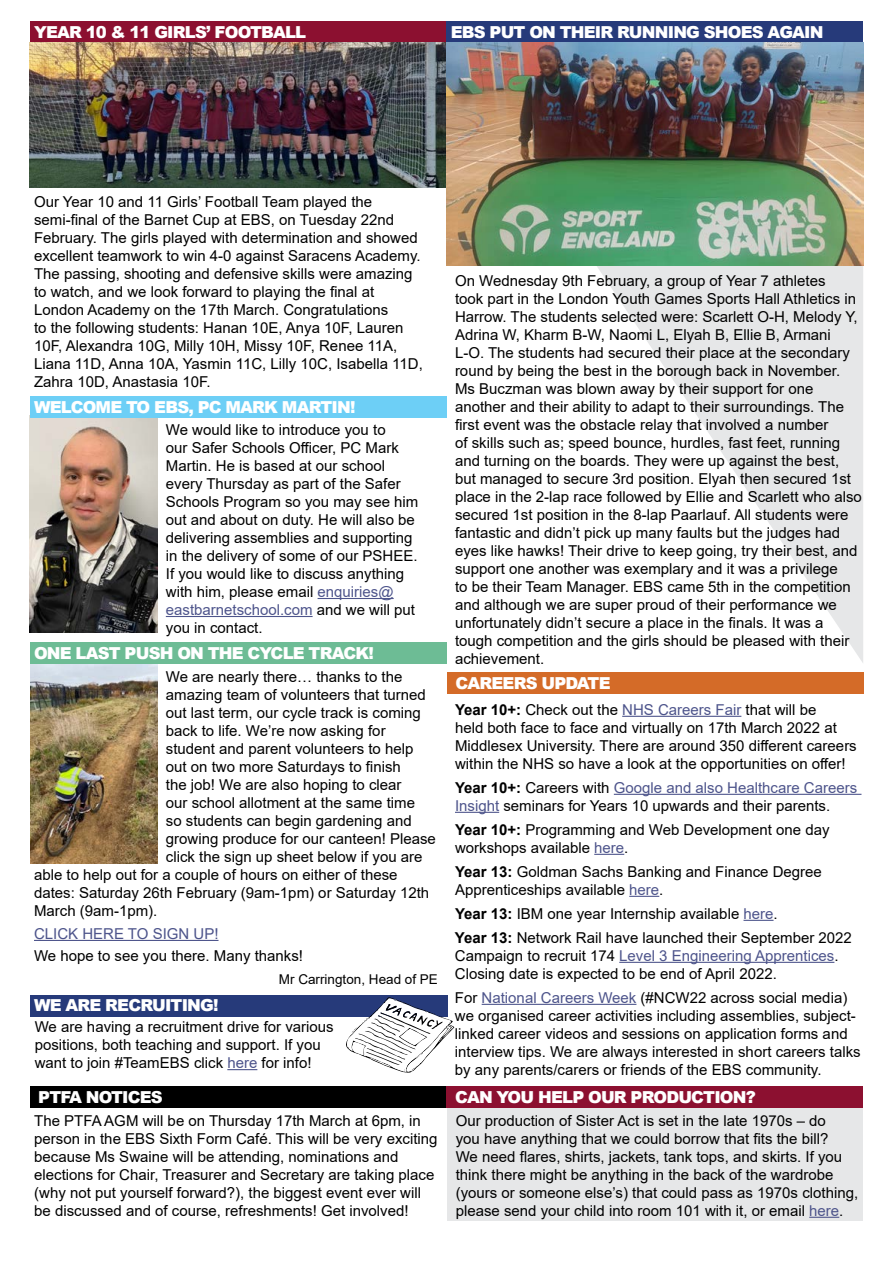
<style>
.page{position:relative;width:893px;height:1263px;background:#fff}
.page>*{position:absolute;margin:0;border:0;box-sizing:border-box;transform-origin:0 0}
.t1{font:900 16.5px "Arial";letter-spacing:-.05em;color:#fff}
.t2{font:15px/18px "Arial";color:#000}
.t3{font:15px "Arial";color:#4d548b}
.t4{font:13.5px "Arial";color:#000}
.s1{color:#4d548b}
.s2{font-weight:700}
</style>
<div class="page">
<svg style="left:446px;top:42px;width:417px;height:622px"></svg>
<div style="left:30px;top:21px;width:416px;height:22px;background:#8c1030"></div>
<div style="left:30px;top:642px;width:416px;height:22px;background:#6dbc95"></div>
<div style="left:446px;top:22px;width:417px;height:20px;background:#263a7a"></div>
<hr style="left:622px;top:716px;width:119px;height:1px;background:#4d548b">
<hr style="left:614px;top:794px;width:247px;height:1px;background:#4d548b">
<hr style="left:455px;top:812px;width:44px;height:1px;background:#4d548b">
<hr style="left:594px;top:854px;width:30px;height:1px;background:#4d548b">
<hr style="left:629px;top:896px;width:30px;height:1px;background:#4d548b">
<hr style="left:743px;top:920px;width:30px;height:1px;background:#4d548b">
<hr style="left:619px;top:962px;width:215px;height:1px;background:#4d548b">
<hr style="left:482px;top:1004px;width:154px;height:1px;background:#4d548b">
<div style="left:447px;top:672px;width:417px;height:22px;background:#d46b28"></div>
<div style="left:30px;top:1087px;width:416px;height:21px;background:#000"></div>
<hr style="left:34px;top:940px;width:185px;height:1px;background:#4d548b">
<hr style="left:318px;top:598px;width:76px;height:1px;background:#4d548b">
<hr style="left:166px;top:616px;width:147px;height:1px;background:#4d548b">
<img style="left:30px;top:43px;width:416px;height:144px">
<img style="left:446px;top:43px;width:417px;height:222px">
<img style="left:30px;top:418px;width:127px;height:215px">
<div style="left:30px;top:397px;width:417px;height:21px;background:#6dcff6"></div>
<img style="left:30px;top:664px;width:127px;height:199px">
<div style="left:447px;top:1108px;width:416px;height:112px;background:#e6e7e8"></div>
<hr style="left:809px;top:1217px;width:30px;height:1px;background:#4d548b">
<div style="left:446px;top:1087px;width:417px;height:21px;background:#8c1030"></div>
<hr style="left:227px;top:1069px;width:30px;height:1px;background:#4d548b">
<div style="left:30px;top:995px;width:417px;height:21px;background:#263a7a"></div>
<svg style="left:345px;top:997px;width:109px;height:76px"></svg>
<p class="t1" style="left:34px;top:20px;width:274px">YEAR 10 &amp; 11 GIRLS’ FOOTBALL</p>
<p class="t1" style="left:451px;top:20px;width:374px">EBS PUT ON THEIR RUNNING SHOES AGAIN</p>
<p class="t2" style="left:34px;top:192px;width:390px">Our Year 10 and 11 Girls’ Football Team played the semi-final of the Barnet Cup at EBS, on Tuesday 22nd February. The girls played with determination and showed excellent teamwork to win 4-0 against Saracens Academy.<br>The passing, shooting and defensive skills were amazing to watch, and we look forward to playing the final at London Academy on the 17th March. Congratulations<br>to the following students: Hanan 10E, Anya 10F, Lauren 10F, Alexandra 10G, Milly 10H, Missy 10F, Renee 11A, Liana 11D, Anna 10A, Yasmin 11C, Lilly 10C, Isabella 11D, Zahra 10D, Anastasia 10F.</p>
<p class="t1" style="left:34px;top:395px;width:323px">WELCOME TO EBS, PC MARK MARTIN!</p>
<p class="t2" style="left:166px;top:420px;width:254px">We would like to introduce you to<br>our Safer Schools Officer, PC Mark Martin. He is based at our school every Thursday as part of the Safer Schools Program so you may see him out and about on duty. He will also be delivering assemblies and supporting in the delivery of some of our PSHEE.<br>If you would like to discuss anything with him, please email <span class="s1">enquiries@ eastbarnetschool.com</span> and we will put you in contact.</p>
<p class="t1" style="left:34px;top:641px;width:341px">ONE LAST PUSH ON THE CYCLE TRACK!</p>
<p class="t2" style="left:166px;top:668px;width:238px">We are nearly there… thanks to the</p>
<p class="t2" style="left:166px;top:686px;width:262px">amazing team of volunteers that turned</p>
<p class="t2" style="left:166px;top:704px;width:257px">out last term, our cycle track is coming</p>
<p class="t2" style="left:166px;top:722px;width:221px">back to life. We’re now asking for</p>
<p class="t2" style="left:166px;top:740px;width:249px">student and parent volunteers to help</p>
<p class="t2" style="left:166px;top:758px;width:237px">out on two more Saturdays to finish</p>
<p class="t2" style="left:166px;top:776px;width:237px">the job! We are also hoping to clear</p>
<p class="t2" style="left:166px;top:794px;width:251px">our school allotment at the same time</p>
<p class="t2" style="left:166px;top:812px;width:247px">so students can begin gardening and</p>
<p class="t2" style="left:166px;top:830px;width:272px">growing produce for our canteen! Please</p>
<p class="t2" style="left:166px;top:848px;width:258px">click the sign up sheet below if you are</p>
<p class="t2" style="left:34px;top:866px;width:365px">able to help out for a couple of hours on either of these</p>
<p class="t2" style="left:34px;top:884px;width:397px">dates: Saturday 26th February (9am-1pm) or Saturday 12th</p>
<p class="t2" style="left:34px;top:902px;width:125px">March (9am-1pm).</p>
<p class="t3" style="left:34px;top:923px;width:186px">CLICK HERE TO SIGN UP!</p>
<p class="t2" style="left:34px;top:947px;width:271px">We hope to see you there. Many thanks!</p>
<p class="t4" style="left:279px;top:970px;width:161px">Mr Carrington, Head of PE</p>
<p class="t1" style="left:34px;top:993px;width:186px">WE ARE RECRUITING!</p>
<p class="t2" style="left:35px;top:1018px;width:300px">We are having a recruitment drive for various positions, both teaching and support. If you want to join #TeamEBS click <span class="s1">here</span> for info!</p>
<p class="t1" style="left:38px;top:1085px;width:126px">PTFA NOTICES</p>
<p class="t2" style="left:34px;top:1111px;width:405px">The PTFA AGM will be on Thursday 17th March at 6pm, in person in the EBS Sixth Form Café. This will be very exciting because Ms Swaine will be attending, nominations and elections for Chair, Treasurer and Secretary are taking place (why not put yourself forward?), the biggest event ever will be discussed and of course, refreshments! Get involved!</p>
<p class="t2" style="left:455px;top:271px;width:408px">On Wednesday 9th February, a group of Year 7 athletes<br>took part in the London Youth Games Sports Hall Athletics in Harrow. The students selected were: Scarlett O-H, Melody Y, Adrina W, Kharm B-W, Naomi L, Elyah B, Ellie B, Armani L-O. The students had secured their place at the secondary round by being the best in the borough back in November.<br>Ms Buczman was blown away by their support for one another and their ability to adapt to their surroundings. The first event was the obstacle relay that involved a number<br>of skills such as; speed bounce, hurdles, fast feet, running and turning on the boards. They were up against the best, but managed to secure 3rd position. Elyah then secured 1st place in the 2-lap race followed by Ellie and Scarlett who also secured 1st position in the 8-lap Paarlauf. All students were fantastic and didn’t pick up many faults but the judges had eyes like hawks! Their drive to keep going, try their best, and support one another was exemplary and it was a privilege<br>to be their Team Manager. EBS came 5th in the competition and although we are super proud of their performance we unfortunately didn’t secure a place in the finals. It was a tough competition and the girls should be pleased with their achievement.</p>
<p class="t2" style="left:455px;top:700px;width:403px"><span class="s2">Year 10+:</span> Check out the <span class="s1">NHS Careers Fair</span> that will be<br>held both face to face and virtually on 17th March 2022 at Middlesex University. There are around 350 different careers within the NHS so have a look at the opportunities on offer!</p>
<p class="t2" style="left:455px;top:778px;width:404px"><span class="s2">Year 10+:</span> Careers with <span class="s1">Google and also Healthcare Careers<br>Insight</span> seminars for Years 10 upwards and their parents.</p>
<p class="t2" style="left:455px;top:820px;width:376px"><span class="s2">Year 10+:</span> Programming and Web Development one day workshops available <span class="s1">here</span>.</p>
<p class="t2" style="left:455px;top:862px;width:368px"><span class="s2">Year 13:</span> Goldman Sachs Banking and Finance Degree<br>Apprenticeships available <span class="s1">here</span>.</p>
<p class="t2" style="left:455px;top:901px;width:398px;line-height:24px"><span class="s2">Year 13:</span> IBM one year Internship available <span class="s1">here</span>.<br><span class="s2">Year 13:</span> Network Rail have launched their September 2022</p>
<p class="t2" style="left:455px;top:946px;width:385px">Campaign to recruit 174 <span class="s1">Level 3 Engineering Apprentices</span>.<br>Closing date is expected to be end of April 2022.</p>
<p class="t2" style="left:455px;top:988px;width:407px">For <span class="s1">National Careers Week</span> (#NCW22 across social media) we organised career activities including assemblies, subject&shy;linked career videos and sessions on application forms and interview tips. We are always interested in short careers talks by any parents/carers or friends of the EBS community.</p>
<p class="t1" style="left:455px;top:671px;width:157px">CAREERS UPDATE</p>
<p class="t1" style="left:455px;top:1085px;width:302px">CAN YOU HELP OUR PRODUCTION?</p>
<p class="t2" style="left:456px;top:1111px;width:404px">Our production of Sister Act is set in the late 1970s – do<br>you have anything that we could borrow that fits the bill?<br>We need flares, shirts, jackets, tank tops, and skirts. If you think there might be anything in the back of the wardrobe (yours or someone else’s) that could pass as 1970s clothing, please send your child into room 101 with it, or email <span class="s1">here</span>.</p>
</div>
